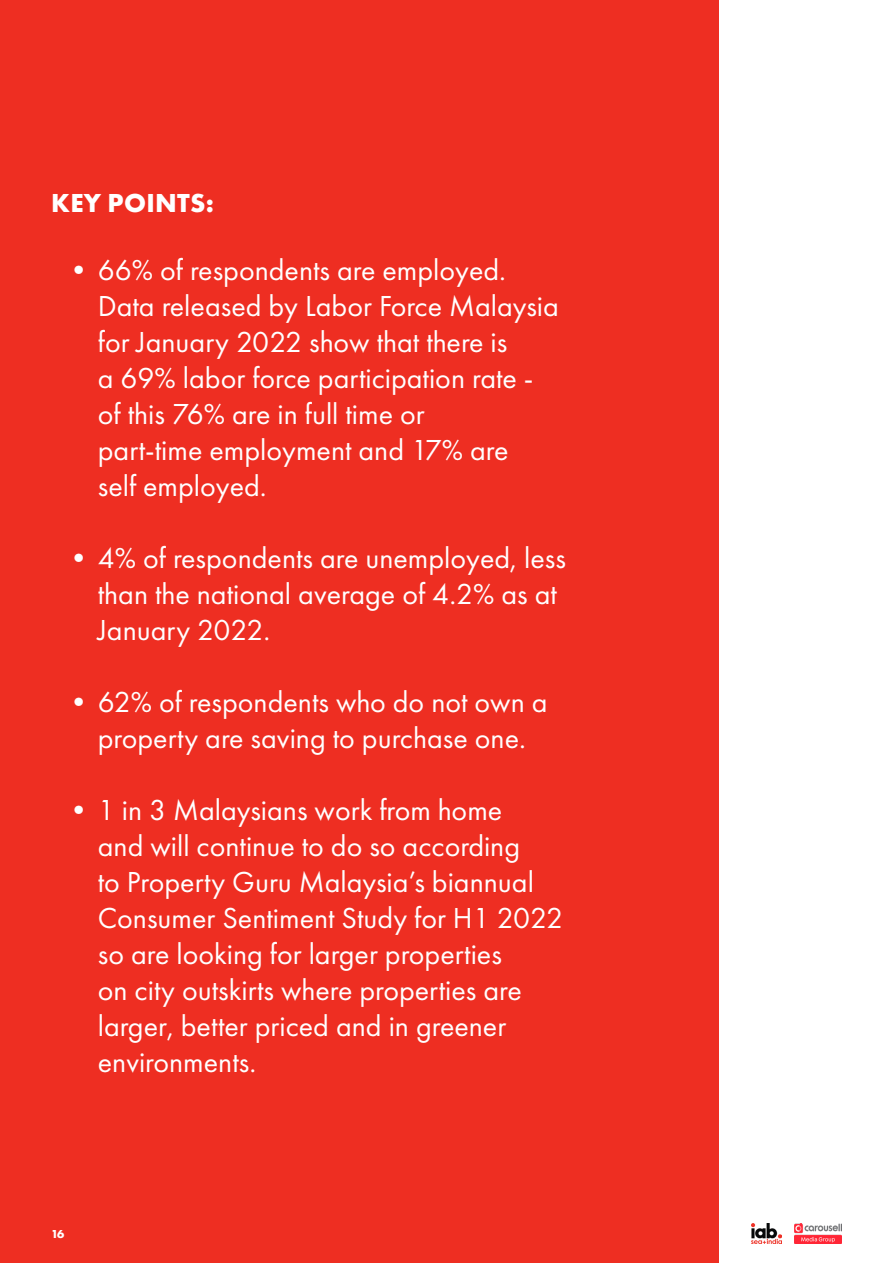
<style>
.page{position:relative;width:893px;height:1263px;background:#fff}
.page>*{position:absolute;margin:0;border:0;box-sizing:border-box;transform-origin:0 0}
.t1{font:30px/36px "Futura PT";color:#fff}
.t2{font:700 27px "Futura PT";letter-spacing:.01em;color:#fff}
.t3{font:700 12px "Futura PT";color:#fff}
</style>
<div class="page">
<img style="left:795px;top:1224px;width:47px;height:19px">
<img style="left:751px;top:1223px;width:30px;height:21px">
<div style="left:0;top:0;width:719px;height:1263px;background:#ee2e22"></div>
<p class="t2" style="left:51px;top:185px;width:164px">KEY POINTS:</p>
<p class="t1" style="left:98px;top:252px;width:463px;text-indent:-34px">•66% of respondents are employed.<br>Data released by Labor Force Malaysia for January 2022 show that there is<br>a 69% labor force participation rate - of this 76% are in full time or<br>part-time employment and 17% are<br>self employed.</p>
<p class="t1" style="left:98px;top:540px;width:470px;text-indent:-34px">•4% of respondents are unemployed, less than the national average of 4.2% as at<br>January 2022.</p>
<p class="t1" style="left:64px;top:684px;width:485px;text-align:center">•62% of respondents who do not own a property are saving to purchase one.</p>
<p class="t1" style="left:98px;top:792px;width:467px;text-indent:-34px">•1 in 3 Malaysians work from home<br>and will continue to do so according<br>to Property Guru Malaysia’s biannual Consumer Sentiment Study for H1 2022 so are looking for larger properties<br>on city outskirts where properties are larger, better priced and in greener environments.</p>
<p class="t3" style="left:51px;top:1226px;width:15px">16</p>
</div>
